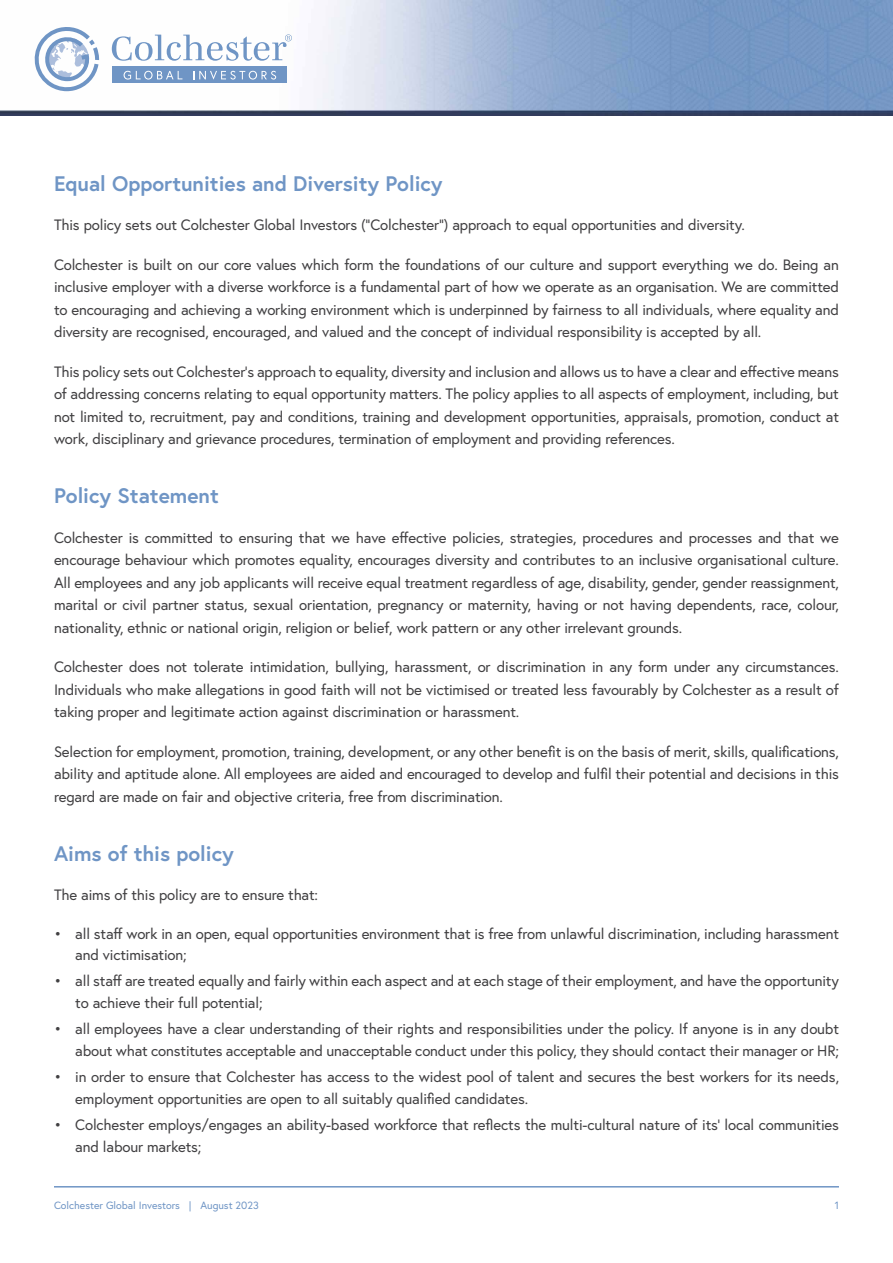
<style>
.page{position:relative;width:893px;height:1263px;background:#fff}
.page>*{position:absolute;margin:0;border:0;box-sizing:border-box;transform-origin:0 0}
.t1{font:700 21px "Europa";color:#6f95c5}
.t2{font:15px/22.5px "Europa";letter-spacing:-.01em;color:#414042;text-align:justify}
.t3{font:10.5px "Europa";color:#6f95c5}
</style>
<div class="page">
<hr style="left:54px;top:1186px;width:785px;height:1px;background:#6f95c5">
<img style="left:0;top:0;width:893px;height:115px">
<div style="left:112px;top:67px;width:175px;height:16px;background:#6f95c5"></div>
<svg style="left:35px;top:27px;width:64px;height:64px"></svg>
<svg style="left:124px;top:71px;width:58px;height:9px"></svg>
<svg style="left:193px;top:71px;width:83px;height:9px"></svg>
<svg style="left:112px;top:34px;width:180px;height:27px"></svg>
<h1 class="t1" style="left:54px;top:169px;width:390px">Equal Opportunities and Diversity Policy</h1>
<p class="t2" style="left:54px;top:213px;width:692px">This policy sets out Colchester Global Investors (“Colchester”) approach to equal opportunities and diversity.</p>
<p class="t2" style="left:54px;top:253px;width:787px">Colchester is built on our core values which form the foundations of our culture and support everything we do. Being an inclusive employer with a diverse workforce is a fundamental part of how we operate as an organisation. We are committed to encouraging and achieving a working environment which is underpinned by fairness to all individuals, where equality and diversity are recognised, encouraged, and valued and the concept of individual responsibility is accepted by all.</p>
<p class="t2" style="left:54px;top:360px;width:786px">This policy sets out Colchester’s approach to equality, diversity and inclusion and allows us to have a clear and effective means of addressing concerns relating to equal opportunity matters. The policy applies to all aspects of employment, including, but not limited to, recruitment, pay and conditions, training and development opportunities, appraisals, promotion, conduct at work, disciplinary and grievance procedures, termination of employment and providing references.</p>
<h1 class="t1" style="left:54px;top:482px;width:166px">Policy Statement</h1>
<p class="t2" style="left:54px;top:526px;width:786px">Colchester is committed to ensuring that we have effective policies, strategies, procedures and processes and that we encourage behaviour which promotes equality, encourages diversity and contributes to an inclusive organisational culture.<br>All employees and any job applicants will receive equal treatment regardless of age, disability, gender, gender reassignment, marital or civil partner status, sexual orientation, pregnancy or maternity, having or not having dependents, race, colour, nationality, ethnic or national origin, religion or belief, work pattern or any other irrelevant grounds.</p>
<p class="t2" style="left:54px;top:656px;width:786px">Colchester does not tolerate intimidation, bullying, harassment, or discrimination in any form under any circumstances.<br>Individuals who make allegations in good faith will not be victimised or treated less favourably by Colchester as a result of taking proper and legitimate action against discrimination or harassment.</p>
<p class="t2" style="left:54px;top:740px;width:786px">Selection for employment, promotion, training, development, or any other benefit is on the basis of merit, skills, qualifications, ability and aptitude alone. All employees are aided and encouraged to develop and fulfil their potential and decisions in this regard are made on fair and objective criteria, free from discrimination.</p>
<h1 class="t1" style="left:54px;top:839px;width:181px">Aims of this policy</h1>
<p class="t2" style="left:54px;top:883px;width:266px">The aims of this policy are to ensure that:</p>
<p class="t2" style="left:75px;top:922px;width:765px;line-height:21.8px;text-indent:-21px">• all staff work in an open, equal opportunities environment that is free from unlawful discrimination, including harassment and victimisation;</p>
<p class="t2" style="left:75px;top:970px;width:765px;line-height:21.8px;text-indent:-21px">• all staff are treated equally and fairly within each aspect and at each stage of their employment, and have the opportunity to achieve their full potential;</p>
<p class="t2" style="left:54px;top:1018px;width:786px;line-height:21.8px;text-align:right">• all employees have a clear understanding of their rights and responsibilities under the policy. If anyone is in any doubt about what constitutes acceptable and unacceptable conduct under this policy, they should contact their manager or HR;</p>
<p class="t2" style="left:75px;top:1065px;width:765px;line-height:21.8px;text-indent:-21px">• in order to ensure that Colchester has access to the widest pool of talent and secures the best workers for its needs, employment opportunities are open to all suitably qualified candidates.</p>
<p class="t2" style="left:75px;top:1113px;width:765px;text-indent:-21px">• Colchester employs/engages an ability-based workforce that reflects the multi-cultural nature of its’ local communities and labour markets;</p>
<p class="t3" style="left:54px;top:1198px;width:206px">Colchester Global Investors | August 2023</p>
<p class="t3" style="left:835px;top:1198px;width:6px">1</p>
</div>
